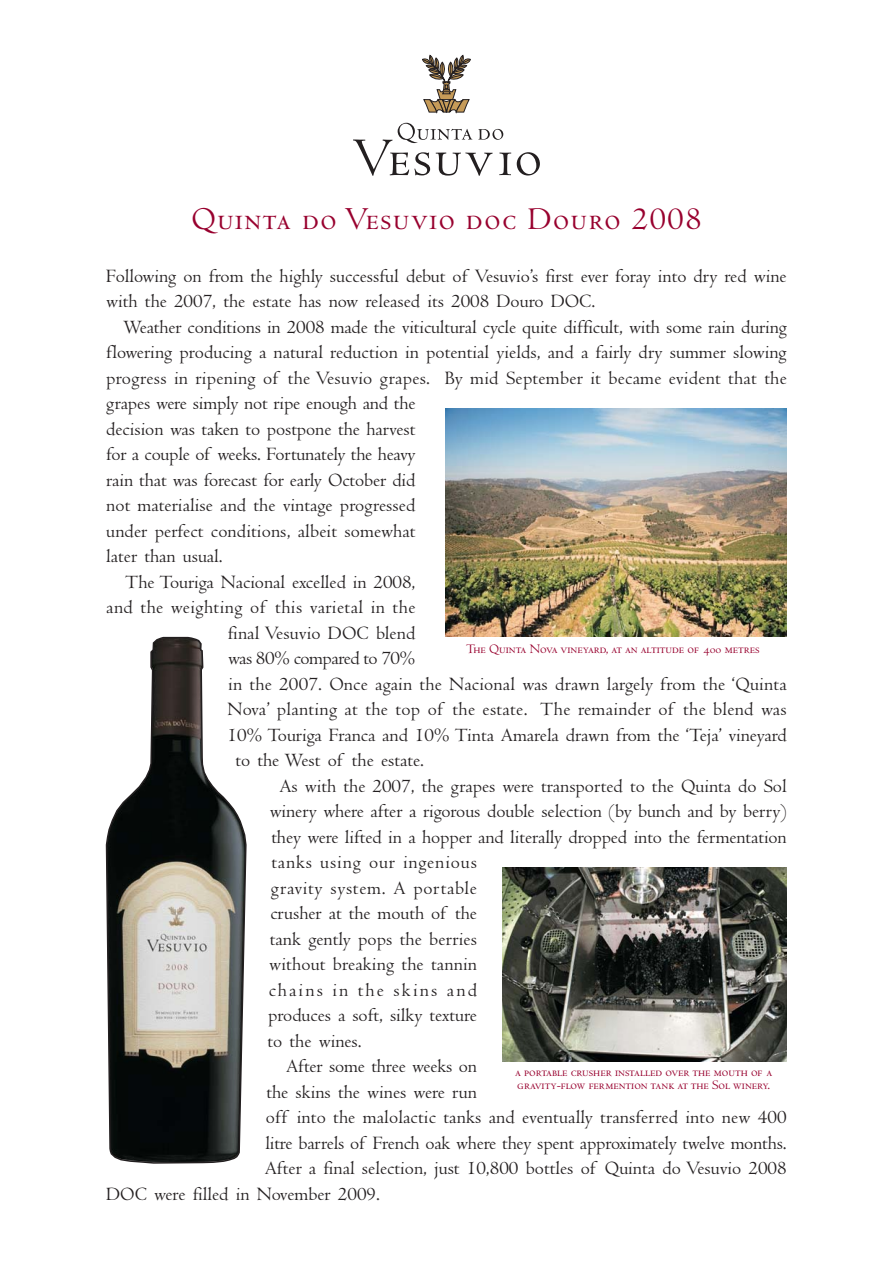
<style>
.page{position:relative;width:894px;height:1263px;background:#fff}
.page>*{position:absolute;margin:0;border:0;box-sizing:border-box;transform-origin:0 0}
.t1{font:33px "Centaur MT SC";letter-spacing:.05em;color:#98002e}
.t2{font:19.5px "Centaur";color:#231f20}
.t3{font:19.5px "Centaur";letter-spacing:.02em;color:#231f20}
.t4{font:19.5px "Centaur";letter-spacing:.035em;color:#231f20}
.t5{font:19.5px "Centaur";letter-spacing:.045em;color:#231f20}
.t6{font:19.5px "Centaur";letter-spacing:-.025em;color:#231f20}
.t7{font:19.5px "Centaur";letter-spacing:.11em;color:#231f20}
.t8{font:13.5px/13.5px "Centaur MT SC";color:#98002e}
.s1{font-family:"Centaur"}
</style>
<div class="page">
<svg style="left:105px;top:636px;width:142px;height:528px"></svg>
<img style="left:445px;top:409px;width:342px;height:227px">
<img style="left:502px;top:867px;width:285px;height:195px">
<svg style="left:422px;top:55px;width:49px;height:59px"></svg>
<svg style="left:517px;top:152px;width:23px;height:24px"></svg>
<svg style="left:353px;top:123px;width:158px;height:53px"></svg>
<p class="t1" style="left:191px;top:207px;width:512px">Quinta do Vesuvio doc Douro <span class="s1">2008</span></p>
<p class="t2" style="left:106px;top:268px;width:682px">Following on from the highly successful debut of Vesuvio’s first ever foray into dry red wine</p>
<p class="t2" style="left:106px;top:294px;width:491px">with the 2007, the estate has now released its 2008 Douro DOC.</p>
<p class="t2" style="left:123px;top:319px;width:665px">Weather conditions in 2008 made the viticultural cycle quite difficult, with some rain during</p>
<p class="t2" style="left:106px;top:345px;width:682px">flowering producing a natural reduction in potential yields, and a fairly dry summer slowing</p>
<p class="t2" style="left:106px;top:370px;width:682px">progress in ripening of the Vesuvio grapes. By mid September it became evident that the</p>
<p class="t2" style="left:106px;top:396px;width:311px">grapes were simply not ripe enough and the</p>
<p class="t2" style="left:106px;top:421px;width:311px">decision was taken to postpone the harvest</p>
<p class="t2" style="left:106px;top:447px;width:311px">for a couple of weeks. Fortunately the heavy</p>
<p class="t2" style="left:106px;top:472px;width:311px">rain that was forecast for early October did</p>
<p class="t2" style="left:106px;top:498px;width:311px">not materialise and the vintage progressed</p>
<p class="t2" style="left:106px;top:523px;width:311px">under perfect conditions, albeit somewhat</p>
<p class="t2" style="left:106px;top:549px;width:118px">later than usual.</p>
<p class="t2" style="left:125px;top:574px;width:292px">The Touriga Nacional excelled in 2008,</p>
<p class="t3" style="left:106px;top:600px;width:311px">and the weighting of this varietal in the</p>
<p class="t2" style="left:228px;top:625px;width:189px">final Vesuvio DOC blend</p>
<p class="t6" style="left:228px;top:651px;width:189px">was 80% compared to 70%</p>
<p class="t2" style="left:228px;top:676px;width:560px">in the 2007. Once again the Nacional was drawn largely from the ‘Quinta</p>
<p class="t2" style="left:227px;top:702px;width:561px">Nova’ planting at the top of the estate. The remainder of the blend was</p>
<p class="t2" style="left:228px;top:727px;width:561px">10% Touriga Franca and 10% Tinta Amarela drawn from the ‘Teja’ vineyard</p>
<p class="t2" style="left:235px;top:753px;width:190px">to the West of the estate.</p>
<p class="t2" style="left:279px;top:778px;width:509px">As with the 2007, the grapes were transported to the Quinta do Sol</p>
<p class="t2" style="left:270px;top:804px;width:519px">winery where after a rigorous double selection (by bunch and by berry)</p>
<p class="t2" style="left:271px;top:829px;width:517px">they were lifted in a hopper and literally dropped into the fermentation</p>
<p class="t5" style="left:271px;top:855px;width:207px">tanks using our ingenious</p>
<p class="t4" style="left:271px;top:880px;width:208px">gravity system. A portable</p>
<p class="t2" style="left:270px;top:906px;width:208px">crusher at the mouth of the</p>
<p class="t2" style="left:270px;top:931px;width:209px">tank gently pops the berries</p>
<p class="t2" style="left:269px;top:957px;width:209px">without breaking the tannin</p>
<p class="t7" style="left:269px;top:982px;width:210px">chains in the skins and</p>
<p class="t2" style="left:268px;top:1008px;width:210px">produces a soft, silky texture</p>
<p class="t2" style="left:268px;top:1033px;width:96px">to the wines.</p>
<p class="t2" style="left:286px;top:1059px;width:192px">After some three weeks on</p>
<p class="t2" style="left:266px;top:1084px;width:212px">the skins the wines were run</p>
<p class="t2" style="left:266px;top:1110px;width:522px">off into the malolactic tanks and eventually transferred into new 400</p>
<p class="t2" style="left:265px;top:1135px;width:523px">litre barrels of French oak where they spent approximately twelve months.</p>
<p class="t2" style="left:265px;top:1161px;width:523px">After a final selection, just 10,800 bottles of Quinta do Vesuvio 2008</p>
<p class="t2" style="left:106px;top:1186px;width:275px">DOC were filled in November 2009.</p>
<p class="t8" style="left:466px;top:643px;width:295px">The Quinta Nova vineyard, at an altitude of 400 metres</p>
<p class="t8" style="left:515px;top:1066px;width:259px">a portable crusher installed over the mouth of a gravity-flow fermention tank at the Sol winery.</p>
</div>
